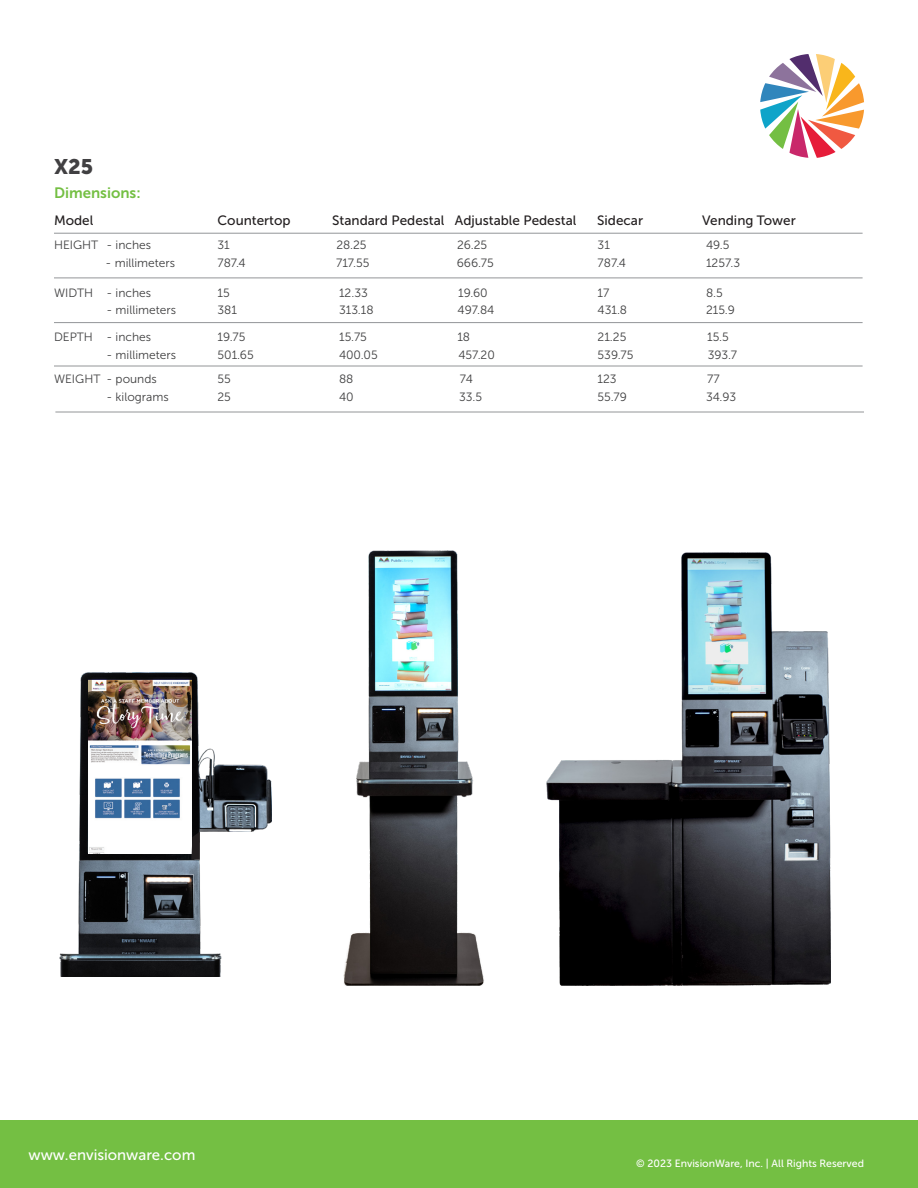
<style>
.page{position:relative;width:918px;height:1188px;background:#fff}
.page>*{position:absolute;margin:0;border:0;box-sizing:border-box;transform-origin:0 0}
.t1{font:21px "Museo Sans 900";color:#414042}
.Website{font:15px "Museo Sans 500";color:#fff}
.t2{font:15px "Museo Sans 700";color:#74bf43}
.t3{font:13.5px "Museo Sans 500";color:#231f20}
.t4{font:12px "Museo Sans 300";color:#3e3e3f}
.Copyright{font:10.5px "Museo Sans 500";color:#fff}
</style>
<div class="page">
<svg style="left:760px;top:54px;width:104px;height:104px"></svg>
<div style="left:0;top:1120px;width:918px;height:68px;background:#74bf43"></div>
<hr style="left:54px;top:233px;width:809px;height:1px;background:#939598">
<hr style="left:54px;top:322px;width:809px;height:1px;background:#939598">
<hr style="left:55px;top:412px;width:809px;height:1px;background:#939598">
<hr style="left:54px;top:278px;width:809px;height:1px;background:#939598">
<hr style="left:54px;top:366px;width:809px;height:1px;background:#939598">
<img style="left:59px;top:672px;width:213px;height:305px">
<img style="left:88px;top:678px;width:103px;height:175px">
<svg style="left:191px;top:832px;width:9px;height:28px"></svg>
<img style="left:343px;top:551px;width:141px;height:435px">
<img style="left:546px;top:552px;width:284px;height:434px">
<p class="t1" style="left:54px;top:154px;width:41px">X25</p>
<p class="t2" style="left:54px;top:185px;width:88px">Dimensions:</p>
<p class="t3" style="left:54px;top:213px;width:41px">Model</p>
<p class="t3" style="left:217px;top:213px;width:75px">Countertop</p>
<p class="t3" style="left:332px;top:213px;width:246px">Standard Pedestal Adjustable Pedestal</p>
<p class="t3" style="left:597px;top:213px;width:47px">Sidecar</p>
<p class="t3" style="left:702px;top:213px;width:95px">Vending Tower</p>
<p class="t4" style="left:54px;top:238px;width:99px">HEIGHT - inches</p>
<p class="t4" style="left:218px;top:238px;width:14px">31</p>
<p class="t4" style="left:336px;top:238px;width:32px">28.25</p>
<p class="t4" style="left:457px;top:238px;width:32px">26.25</p>
<p class="t4" style="left:598px;top:238px;width:14px">31</p>
<p class="t4" style="left:706px;top:238px;width:25px">49.5</p>
<p class="t4" style="left:106px;top:256px;width:71px">- millimeters</p>
<p class="t4" style="left:218px;top:256px;width:30px">787.4</p>
<p class="t4" style="left:336px;top:256px;width:35px">717.55</p>
<p class="t4" style="left:457px;top:256px;width:39px">666.75</p>
<p class="t4" style="left:598px;top:256px;width:30px">787.4</p>
<p class="t4" style="left:706px;top:256px;width:36px">1257.3</p>
<p class="t4" style="left:54px;top:286px;width:99px">WIDTH - inches</p>
<p class="t4" style="left:218px;top:286px;width:14px">15</p>
<p class="t4" style="left:339px;top:286px;width:30px">12.33</p>
<p class="t4" style="left:458px;top:286px;width:31px">19.60</p>
<p class="t4" style="left:598px;top:286px;width:13px">17</p>
<p class="t4" style="left:706px;top:286px;width:18px">8.5</p>
<p class="t4" style="left:106px;top:303px;width:71px">- millimeters</p>
<p class="t4" style="left:218px;top:303px;width:21px">381</p>
<p class="t4" style="left:339px;top:303px;width:36px">313.18</p>
<p class="t4" style="left:458px;top:303px;width:38px">497.84</p>
<p class="t4" style="left:598px;top:303px;width:31px">431.8</p>
<p class="t4" style="left:706px;top:303px;width:30px">215.9</p>
<p class="t4" style="left:54px;top:330px;width:99px">DEPTH - inches</p>
<p class="t4" style="left:218px;top:330px;width:30px">19.75</p>
<p class="t4" style="left:339px;top:330px;width:29px">15.75</p>
<p class="t4" style="left:457px;top:330px;width:14px">18</p>
<p class="t4" style="left:598px;top:330px;width:30px">21.25</p>
<p class="t4" style="left:707px;top:330px;width:23px">15.5</p>
<p class="t4" style="left:106px;top:348px;width:71px">- millimeters</p>
<p class="t4" style="left:218px;top:348px;width:38px">501.65</p>
<p class="t4" style="left:339px;top:348px;width:40px">400.05</p>
<p class="t4" style="left:458px;top:348px;width:38px">457.20</p>
<p class="t4" style="left:598px;top:348px;width:37px">539.75</p>
<p class="t4" style="left:708px;top:348px;width:31px">393.7</p>
<p class="t4" style="left:54px;top:372px;width:104px">WEIGHT - pounds</p>
<p class="t4" style="left:218px;top:372px;width:15px">55</p>
<p class="t4" style="left:339px;top:372px;width:16px">88</p>
<p class="t4" style="left:460px;top:372px;width:15px">74</p>
<p class="t4" style="left:598px;top:372px;width:21px">123</p>
<p class="t4" style="left:707px;top:372px;width:14px">77</p>
<p class="t4" style="left:106px;top:390px;width:64px">- kilograms</p>
<p class="t4" style="left:218px;top:390px;width:15px">25</p>
<p class="t4" style="left:339px;top:390px;width:16px">40</p>
<p class="t4" style="left:459px;top:390px;width:24px">33.5</p>
<p class="t4" style="left:598px;top:390px;width:31px">55.79</p>
<p class="t4" style="left:706px;top:390px;width:32px">34.93</p>
<p class="Website" style="left:29px;top:1147px;width:168px">www.envisionware.com</p>
<p class="Copyright" style="left:636px;top:1157px;width:229px">© 2023 EnvisionWare, Inc. | All Rights Reserved</p>
</div>
